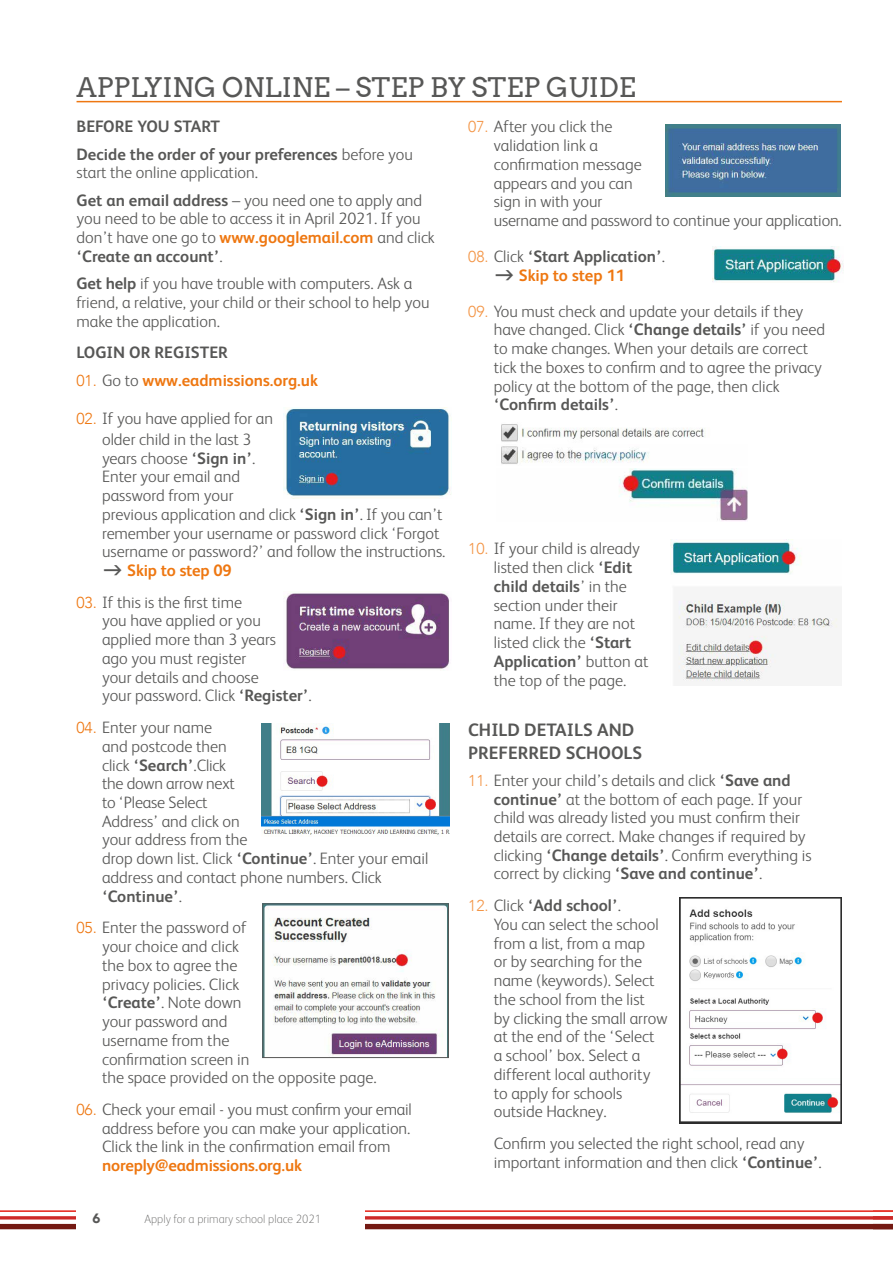
<style>
.page{position:relative;width:893px;height:1263px;background:#fff}
.page>*{position:absolute;margin:0;border:0;box-sizing:border-box;transform-origin:0 0}
.t1{font:27px "Arvo";color:#575756}
.t2{font:700 18px/22.5px "FS Albert";color:#575756}
.t3{font:300 16.5px/18.8px "FS Albert";color:#575756}
.t4{font:700 16.5px "FS Albert";letter-spacing:-.01em;color:#e71}
.t5{font:700 16.5px "FS Albert";color:#575756}
.t6{font:900 13.5px "Avenir";color:#575756}
.t7{font:100 12px "FS Albert";color:#575756}
.s1{font-weight:700}
.s2{font-weight:700;color:#e71}
.s3{font-family:"Avenir";font-weight:300;font-size:15.75px}
.s4{font-weight:300;color:#575756}
.s5{font-family:"Avenir";font-size:15.75px;color:#e71}
.s6{font-family:"Avenir";font-size:15.75px;color:#f39444}
.s7{font-family:"Avenir";font-weight:300;font-size:15.75px;color:#f39444}
.s8{font-weight:300}
</style>
<div class="page">
<svg style="left:0;top:1210px;width:873px;height:20px"></svg>
<svg style="left:873px;top:1210px;width:20px;height:20px"></svg>
<hr style="left:77px;top:101px;width:765px;height:1px;background:#e71">
<div style="left:77px;top:1195px;width:288px;height:42px;background:#fff"></div>
<img style="left:284px;top:407px;width:167px;height:92px">
<img style="left:284px;top:593px;width:166px;height:77px">
<img style="left:262px;top:724px;width:187px;height:112px">
<img style="left:265px;top:906px;width:182px;height:150px">
<div style="left:263px;top:904px;width:186px;height:154px;border:1px solid #575756"></div>
<img style="left:665px;top:124px;width:175px;height:72px">
<img style="left:713px;top:246px;width:130px;height:36px">
<img style="left:501px;top:424px;width:205px;height:18px">
<img style="left:501px;top:446px;width:148px;height:18px">
<img style="left:619px;top:469px;width:128px;height:52px">
<img style="left:671px;top:540px;width:167px;height:142px">
<img style="left:680px;top:897px;width:162px;height:226px">
<h2 class="t1" style="left:77px;top:71px;width:561px">APPLYING ONLINE – STEP BY STEP GUIDE</h2>
<p class="t5" style="left:77px;top:116px;width:145px">BEFORE YOU START</p>
<p class="t3" style="left:77px;top:144px;width:338px"><span class="s1">Decide the order of your preferences</span> before you start the online application.</p>
<p class="t3" style="left:77px;top:190px;width:360px"><span class="s1">Get an email address</span> – you need one to apply and you need to be able to access it in April 2021. If you don’t have one go to <span class="s2">www.googlemail.com</span> and click <span class="s1">‘Create an account’</span>.</p>
<p class="t3" style="left:77px;top:273px;width:354px"><span class="s1">Get help</span> if you have trouble with computers. Ask a friend, a relative, your child or their school to help you make the application.</p>
<p class="t5" style="left:77px;top:341px;width:153px">LOGIN OR REGISTER</p>
<p class="t4" style="left:77px;top:369px;width:243px"><span class="s3">01.</span> <span class="s4">Go to</span> www.eadmissions.org.uk</p>
<p class="t3" style="left:77px;top:407px;width:198px;line-height:21px;text-align:center"><span class="s5">02.</span> If you have applied for an older child in the last 3</p>
<p class="t3" style="left:102px;top:448px;width:345px">years choose <span class="s1">‘Sign in’</span>.<br>Enter your email and<br>password from your<br>previous application and click <span class="s1">‘Sign in’</span>. If you can’t remember your username or password click ‘Forgot username or password?’ and follow the instructions.</p>
<p class="t4" style="left:127px;top:559px;width:106px">Skip to step 09</p>
<p class="t3" style="left:102px;top:592px;width:211px;text-indent:-26px"><span class="s5">03.</span> If this is the frst time<br>you have applied or you applied more than 3 years<br>ago you must register<br>your details and choose<br>your password. Click <span class="s1">‘Register’</span>.</p>
<p class="t3" style="left:102px;top:717px;width:328px;text-indent:-26px"><span class="s5">04.</span> Enter your name<br>and postcode then<br>click <span class="s1">‘Search’</span>.Click<br>the down arrow next<br>to ‘Please Select<br>Address’ and click on<br>your address from the<br>drop down list. Click <span class="s1">‘Continue’</span>. Enter your email address and contact phone numbers. Click <span class="s1">‘Continue’</span>.</p>
<p class="t3" style="left:102px;top:917px;width:276px;text-indent:-26px"><span class="s5">05.</span> Enter the password of<br>your choice and click<br>the box to agree the<br>privacy policies. Click<br><span class="s1">‘Create’</span>. Note down<br>your password and<br>username from the<br>confrmation screen in<br>the space provided on the opposite page.</p>
<p class="t3" style="left:102px;top:1099px;width:311px;text-align:justify;text-indent:-26px"><span class="s5">06.</span> Check your email - you must confrm your email address before you can make your application.<br>Click the link in the confrmation email from</p>
<p class="t4" style="left:102px;top:1154px;width:201px">noreply@eadmissions.org.uk</p>
<p class="t3" style="left:494px;top:117px;width:350px;text-indent:-26px"><span class="s6">07.</span> After you click the<br>validation link a<br>confrmation message<br>appears and you can<br>sign in with your<br>username and password to continue your application.</p>
<p class="t5" style="left:468px;top:245px;width:198px"><span class="s7">08.</span> <span class="s8">Click</span> ‘Start Application’<span class="s8">.</span></p>
<p class="t4" style="left:519px;top:264px;width:108px">Skip to step 11</p>
<p class="t3" style="left:494px;top:301px;width:333px;text-indent:-26px"><span class="s6">09.</span> You must check and update your details if they have changed. Click <span class="s1">‘Change details’</span> if you need to make changes. When your details are correct tick the boxes to confrm and to agree the privacy policy at the bottom of the page, then click <span class="s1">‘Confrm details’</span>.</p>
<p class="t3" style="left:494px;top:539px;width:156px;text-indent:-26px"><span class="s6">10.</span> If your child is already listed then click <span class="s1">‘Edit child details</span>’ in the section under their name. If they are not listed click the <span class="s1">‘Start<br>Application’</span> button at the top of the page.</p>
<h4 class="t2" style="left:468px;top:718px;width:175px">CHILD DETAILS AND<br>PREFERRED SCHOOLS</h4>
<p class="t3" style="left:494px;top:770px;width:319px;text-indent:-26px"><span class="s6">11.</span> Enter your child’s details and click <span class="s1">‘Save and continue’</span> at the bottom of each page. If your child was already listed you must confrm their details are correct. Make changes if required by clicking <span class="s1">‘Change details’</span>. Confrm everything is correct by clicking <span class="s1">‘Save and continue’</span>.</p>
<p class="t3" style="left:494px;top:895px;width:175px;text-indent:-26px"><span class="s6">12.</span> Click <span class="s1">‘Add school’</span>.<br>You can select the school from a list, from a map<br>or by searching for the name (keywords). Select the school from the list<br>by clicking the small arrow at the end of the ‘Select<br>a school’ box. Select a different local authority to apply for schools outside Hackney.</p>
<p class="t3" style="left:494px;top:1134px;width:329px">Confrm you selected the right school, read any important information and then click <span class="s1">‘Continue’</span>.</p>
<p class="t6" style="left:93px;top:1207px;width:9px">6</p>
<p class="t7" style="left:144px;top:1211px;width:178px">Apply for a primary school place 2021</p>
</div>
